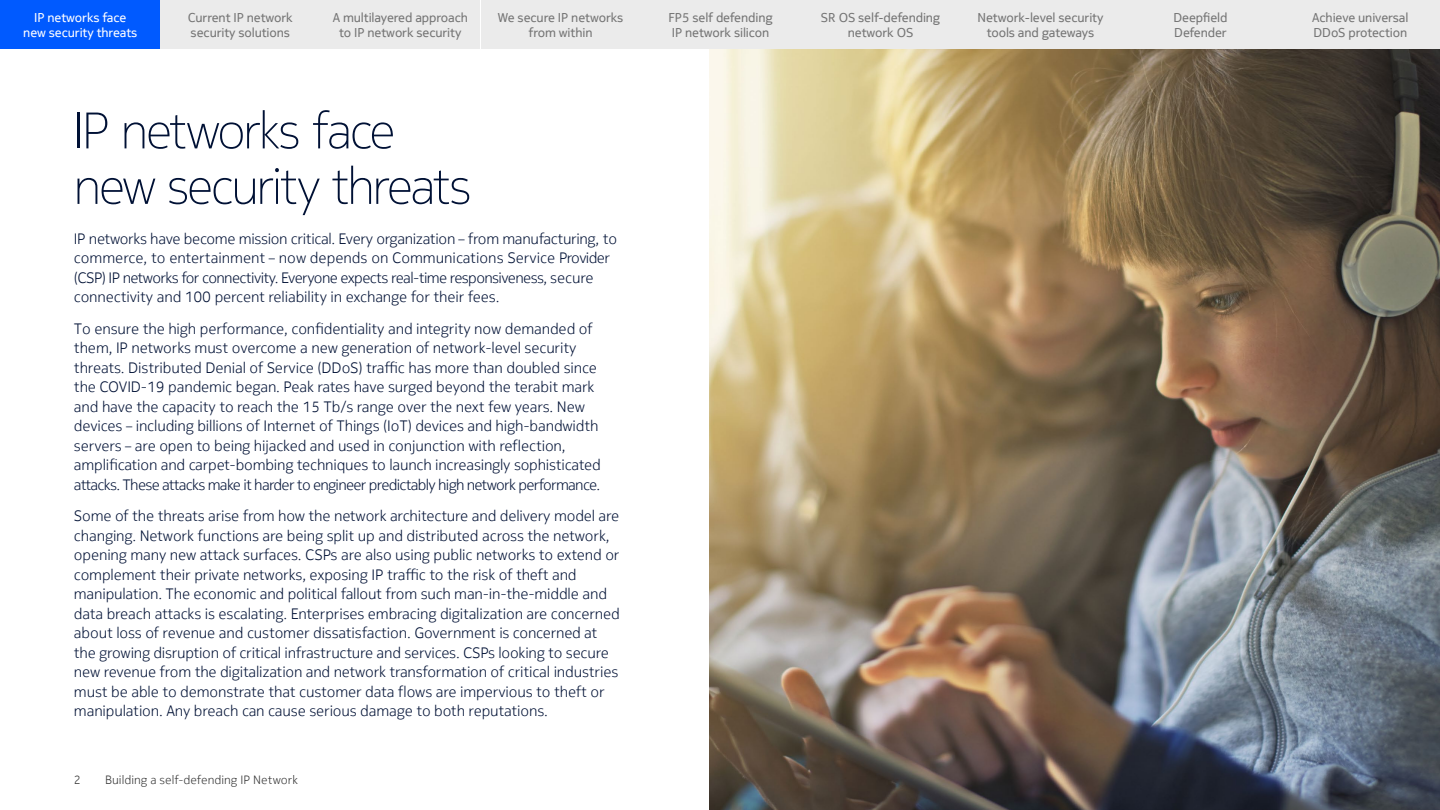
<style>
.page{position:relative;width:1440px;height:810px;background:#fff}
.page>*{position:absolute;margin:0;border:0;box-sizing:border-box;transform-origin:0 0}
.t1{font:200 51px/55.5px "Nokia Pure Headline";letter-spacing:-.03em;color:#001135}
.t2{font:300 15px/19.5px "Nokia Pure Text";letter-spacing:-.01em;color:#001135}
.t3{font:12.75px/15px "Nokia Pure Text";letter-spacing:-.01em;color:#757575}
.t4{font:12.75px/15px "Nokia Pure Text";letter-spacing:-.01em;color:#fff;text-align:center}
.t5{font:300 12px "Nokia Pure Text";color:#333}
</style>
<div class="page">
<img style="left:709px;top:49px;width:731px;height:761px">
<div style="left:160px;top:0;width:160px;height:49px;background:#ebebeb"></div>
<div style="left:320px;top:0;width:160px;height:49px;background:#ebebeb"></div>
<div style="left:481px;top:0;width:160px;height:49px;background:#ebebeb"></div>
<div style="left:641px;top:0;width:160px;height:49px;background:#ebebeb"></div>
<div style="left:801px;top:0;width:160px;height:49px;background:#ebebeb"></div>
<div style="left:961px;top:0;width:160px;height:49px;background:#ebebeb"></div>
<div style="left:1121px;top:0;width:160px;height:49px;background:#ebebeb"></div>
<div style="left:1281px;top:0;width:159px;height:49px;background:#ebebeb"></div>
<div style="left:0;top:0;width:160px;height:49px;background:#005aff"></div>
<p class="t4" style="left:23px;top:10px;width:116px">IP networks face new security threats</p>
<p class="t3" style="left:188px;top:10px;width:107px">Current IP network security solutions</p>
<p class="t3" style="left:333px;top:10px;width:137px;text-align:center">A multilayered approach to IP network security</p>
<p class="t3" style="left:498px;top:10px;width:127px;text-align:center">We secure IP networks from within</p>
<p class="t3" style="left:669px;top:10px;width:106px">FP5 self defending<br>IP network silicon</p>
<p class="t3" style="left:821px;top:10px;width:121px;text-align:center">SR OS self-defending network OS</p>
<p class="t3" style="left:978px;top:10px;width:127px;text-align:center">Network-level security tools and gateways</p>
<p class="t3" style="left:1174px;top:10px;width:56px">Deepfield<br>Defender</p>
<p class="t3" style="left:1312px;top:10px;width:98px">Achieve universal<br>DDoS protection</p>
<h1 class="t1" style="left:74px;top:103px;width:398px">IP networks face new security threats</h1>
<p class="t2" style="left:74px;top:229px;width:545px">IP networks have become mission critical. Every organization – from manufacturing, to commerce, to entertainment – now depends on Communications Service Provider (CSP) IP networks for connectivity. Everyone expects real-time responsiveness, secure connectivity and 100 percent reliability in exchange for their fees.</p>
<p class="t2" style="left:74px;top:319px;width:528px">To ensure the high performance, confidentiality and integrity now demanded of them, IP networks must overcome a new generation of network-level security threats. Distributed Denial of Service (DDoS) traffic has more than doubled since the COVID-19 pandemic began. Peak rates have surged beyond the terabit mark and have the capacity to reach the 15 Tb/s range over the next few years. New devices – including billions of Internet of Things (IoT) devices and high-bandwidth servers – are open to being hijacked and used in conjunction with reflection, amplification and carpet-bombing techniques to launch increasingly sophisticated attacks. These attacks make it harder to engineer predictably high network performance.</p>
<p class="t2" style="left:74px;top:506px;width:547px">Some of the threats arise from how the network architecture and delivery model are changing. Network functions are being split up and distributed across the network, opening many new attack surfaces. CSPs are also using public networks to extend or complement their private networks, exposing IP traffic to the risk of theft and manipulation. The economic and political fallout from such man-in-the-middle and data breach attacks is escalating. Enterprises embracing digitalization are concerned about loss of revenue and customer dissatisfaction. Government is concerned at the growing disruption of critical infrastructure and services. CSPs looking to secure new revenue from the digitalization and network transformation of critical industries must be able to demonstrate that customer data flows are impervious to theft or manipulation. Any breach can cause serious damage to both reputations.</p>
<p class="t5" style="left:74px;top:772px;width:9px">2</p>
<p class="t5" style="left:105px;top:772px;width:194px">Building a self-defending IP Network</p>
</div>
